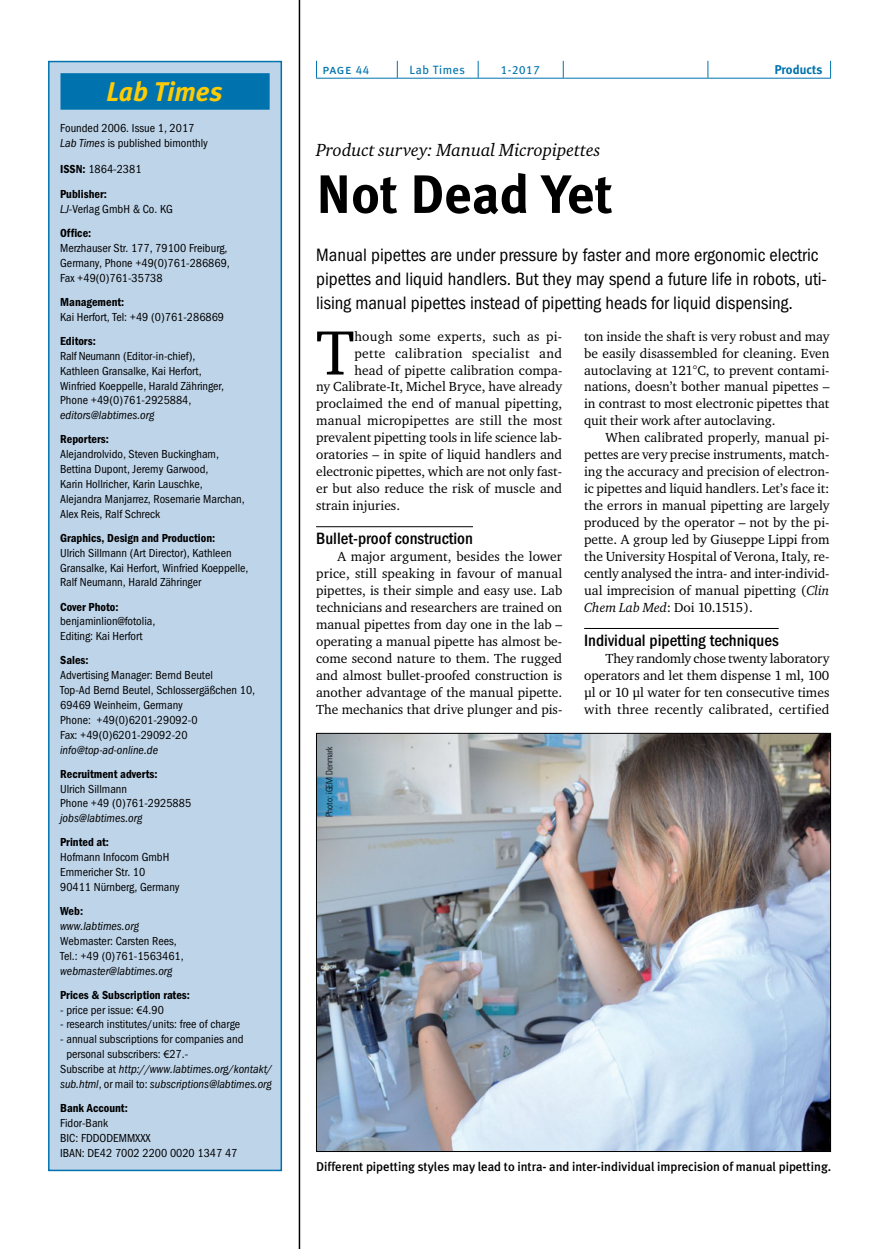
<style>
.page{position:relative;width:879px;height:1249px;background:#fff}
.page>*{position:absolute;margin:0;border:0;box-sizing:border-box;transform-origin:0 0}
.t1{font:64.05px "Charter ITC";color:#000}
.t2{font:700 54px "Meta Plus";color:#000}
.t3{font:italic 700 27px "Meta Plus";color:#ffcb05}
.t4{font:18px/24px "Franklin Gothic Book Cond ITC";color:#000}
.t5{font:italic 18px "Charter ITC";color:#000}
.t6{font:16.5px "Franklin Gothic Medi Cond ITC";color:#000}
.t7{font:13.5px/17px "Charter ITC";color:#000;text-align:justify}
.t8{font:13.5px "Charter ITC";letter-spacing:.035em;color:#000}
.t9{font:13.5px "Charter ITC";letter-spacing:.02em;color:#000}
.t10{font:13.5px "Meta Plus Book Caps";color:#0073ae}
.t11{font:500 12.75px "Meta Plus";color:#000}
.t12{font:700 12.75px "Meta Plus";color:#0073ae}
.t13{font:12px "Meta Plus";letter-spacing:.05em;color:#0073ae}
.t14{font:12px "Meta Plus Book Caps";color:#0073ae}
.t15{font:11.7px/14.9px "Franklin Gothic Book Cond ITC";color:#000}
.t16{font:italic 11.7px "Franklin Gothic Book Cond ITC";color:#000}
.t17{font:11.7px "Franklin Gothic Demi Cond ITC";color:#000}
.t18{font:300 condensed 9px "Zurich BT";color:#000}
.s1{font-style:italic}
.s2{font-family:"Franklin Gothic Demi Cond ITC"}
.s3{font-family:"Myriad Pro"}
.s4{font-style:normal}
.s5{font-size:12px}
</style>
<div class="page">
<hr style="left:316px;top:78px;width:514px;height:1px;background:#0073ae">
<svg style="left:316px;top:61px;width:1px;height:17px"></svg>
<svg style="left:397px;top:61px;width:1px;height:17px"></svg>
<svg style="left:707px;top:61px;width:1px;height:17px"></svg>
<svg style="left:830px;top:61px;width:1px;height:17px"></svg>
<svg style="left:562px;top:61px;width:1px;height:17px"></svg>
<svg style="left:477px;top:61px;width:1px;height:17px"></svg>
<hr style="left:299px;top:0;width:1px;height:1248px;background:#000">
<hr style="left:316px;top:526px;width:157px;height:1px;background:#000">
<hr style="left:584px;top:628px;width:194px;height:1px;background:#000">
<div style="left:49px;top:62px;width:232px;height:1108px;background:#bed4e9"></div>
<div style="left:48px;top:61px;width:234px;height:1110px;border:2px solid #0073ae"></div>
<div style="left:61px;top:74px;width:208px;height:35px;background:#0073ae"></div>
<img style="left:318px;top:735px;width:510px;height:414px">
<h3 class="t3" style="left:106px;top:76px;width:118px">Lab Times</h3>
<p class="t15" style="left:60px;top:121px;width:149px">Founded 2006. Issue 1, 2017<br><span class="s1">Lab Times</span> is published bimonthly</p>
<p class="t15" style="left:60px;top:161px;width:83px"><span class="s2">ISSN:</span> 1864-2381</p>
<p class="t17" style="left:60px;top:187px;width:48px">Publisher:</p>
<p class="t15" style="left:60px;top:202px;width:114px"><span class="s1">LJ</span>-Verlag GmbH &amp; Co. KG</p>
<p class="t17" style="left:60px;top:226px;width:33px">Office:</p>
<p class="t15" style="left:60px;top:241px;width:171px">Merzhauser Str. 177, 79100 Freiburg,<br>Germany, Phone +49(0)761-286869,<br>Fax +49(0)761-35738</p>
<p class="t17" style="left:60px;top:295px;width:66px">Management:</p>
<p class="t15" style="left:60px;top:309px;width:165px">Kai Herfort, Tel: +49 (0)761-286869</p>
<p class="t17" style="left:60px;top:334px;width:37px">Editors:</p>
<p class="t15" style="left:60px;top:348px;width:165px">Ralf Neumann (Editor-in-chief), Kathleen Gransalke, Kai Herfort, Winfried Koeppelle, Harald Zähringer, Phone +49(0)761-2925884,</p>
<p class="t16" style="left:60px;top:408px;width:96px">editors@labtimes.org</p>
<p class="t17" style="left:60px;top:432px;width:50px">Reporters:</p>
<p class="t15" style="left:60px;top:447px;width:186px">Alejandrolvido, Steven Buckingham, Bettina Dupont, Jeremy Garwood,<br>Karin Hollricher, Karin Lauschke, Alejandra Manjarrez, Rosemarie Marchan, Alex Reis, Ralf Schreck</p>
<p class="t17" style="left:60px;top:531px;width:157px">Graphics, Design and Production:</p>
<p class="t15" style="left:60px;top:545px;width:190px">Ulrich Sillmann (Art Director), Kathleen<br>Gransalke, Kai Herfort, Winfried Koeppelle,<br>Ralf Neumann, Harald Zähringer</p>
<p class="t17" style="left:60px;top:599px;width:60px">Cover Photo:</p>
<p class="t15" style="left:60px;top:614px;width:97px">benjaminlion@fotolia,<br>Editing: Kai Herfort</p>
<p class="t17" style="left:60px;top:653px;width:30px">Sales:</p>
<p class="t15" style="left:60px;top:668px;width:196px">Advertising Manager: Bernd Beutel<br>Top-Ad Bernd Beutel, Schlossergäßchen 10,<br>69469 Weinheim, Germany<br>Phone: +49(0)6201-29092-0<br>Fax: +49(0)6201-29092-20</p>
<p class="t16" style="left:60px;top:743px;width:99px">info@top-ad-online.de</p>
<p class="t17" style="left:60px;top:766px;width:99px">Recruitment adverts:</p>
<p class="t15" style="left:60px;top:781px;width:132px">Ulrich Sillmann<br>Phone +49 (0)761-2925885</p>
<p class="t16" style="left:60px;top:811px;width:84px">jobs@labtimes.org</p>
<p class="t17" style="left:60px;top:835px;width:50px">Printed at:</p>
<p class="t15" style="left:60px;top:850px;width:121px">Hofmann Infocom GmbH<br>Emmericher Str. 10<br>90411 Nürnberg, Germany</p>
<p class="t17" style="left:60px;top:904px;width:24px">Web:</p>
<p class="t16" style="left:60px;top:919px;width:80px">www.labtimes.org</p>
<p class="t15" style="left:60px;top:933px;width:125px">Webmaster: Carsten Rees,<br>Tel.: +49 (0)761-1563461,</p>
<p class="t16" style="left:60px;top:963px;width:114px">webmaster@labtimes.org</p>
<p class="t17" style="left:60px;top:987px;width:131px">Prices &amp; Subscription rates:</p>
<p class="t15" style="left:60px;top:1002px;width:105px">- price per issue: <span class="s3">€</span>4.90</p>
<p class="t15" style="left:60px;top:1017px;width:181px">- research institutes/units: free of charge</p>
<p class="t15" style="left:60px;top:1031px;width:185px">- annual subscriptions for companies and</p>
<p class="t15" style="left:66px;top:1046px;width:123px">personal subscribers: <span class="s3">€</span>27.-</p>
<p class="t16" style="left:60px;top:1062px;width:213px"><span class="s4">Subscribe at</span> http://www.labtimes.org/kontakt/</p>
<p class="t16" style="left:60px;top:1077px;width:213px">sub.html<span class="s4">, or mail to:</span> subscriptions@labtimes.org</p>
<p class="t17" style="left:60px;top:1101px;width:69px">Bank Account:</p>
<p class="t15" style="left:60px;top:1115px;width:179px">Fidor-Bank<br>BIC: FDDODEMMXXX<br>IBAN: DE42 7002 2200 0020 1347 47</p>
<p class="t10" style="left:322px;top:61px;width:48px">page <span class="s5">44</span></p>
<p class="t13" style="left:409px;top:63px;width:57px">Lab Times</p>
<p class="t14" style="left:501px;top:63px;width:40px">1-2017</p>
<p class="t12" style="left:774px;top:62px;width:50px">Products</p>
<h3 class="t5" style="left:316px;top:139px;width:286px">Product survey: Manual Micropipettes</h3>
<h2 class="t2" style="left:316px;top:163px;width:298px">Not Dead Yet</h2>
<h3 class="t4" style="left:316px;top:243px;width:512px">Manual pipettes are under pressure by faster and more ergonomic electric pipettes and liquid handlers. But they may spend a future life in robots, uti&shy;lising manual pipettes instead of pipetting heads for liquid dispensing.</h3>
<h1 class="t1" style="left:316px;top:312px;width:40px">T</h1>
<p class="t9" style="left:354px;top:327px;width:209px">hough some experts, such as pi-</p>
<p class="t8" style="left:354px;top:344px;width:209px">pette calibration specialist and</p>
<p class="t7" style="left:354px;top:361px;width:209px">head of pipette calibration compa-</p>
<p class="t7" style="left:316px;top:378px;width:247px">ny Calibrate-It, Michel Bryce, have already</p>
<p class="t7" style="left:316px;top:395px;width:248px">proclaimed the end of manual pipetting,</p>
<p class="t7" style="left:316px;top:412px;width:248px">manual micropipettes are still the most</p>
<p class="t7" style="left:316px;top:429px;width:247px">prevalent pipetting tools in life science lab-</p>
<p class="t7" style="left:316px;top:446px;width:247px">oratories – in spite of liquid handlers and</p>
<p class="t7" style="left:316px;top:463px;width:247px">electronic pipettes, which are not only fast-</p>
<p class="t7" style="left:316px;top:480px;width:247px">er but also reduce the risk of muscle and</p>
<p class="t7" style="left:316px;top:497px;width:85px">strain injuries.</p>
<p class="t6" style="left:316px;top:529px;width:158px">Bullet-proof construction</p>
<p class="t7" style="left:316px;top:547px;width:248px;text-indent:21px">A major argument, besides the lower price, still speaking in favour of manual pipettes, is their simple and easy use. Lab technicians and researchers are trained on manual pipettes from day one in the lab – operating a manual pipette has almost be&shy;come second nature to them. The rugged and almost bullet-proofed construction is another advantage of the manual pipette.<br>The mechanics that drive plunger and pis-</p>
<p class="t18" style="left:324px;top:816px;width:72px;rotate:-90deg">Photo: iGEM Denmark</p>
<p class="t7" style="left:584px;top:327px;width:247px">ton inside the shaft is very robust and may be easily disassembled for cleaning. Even autoclaving at 121°C, to prevent contami&shy;nations, doesn’t bother manual pipettes – in contrast to most electronic pipettes that quit their work after autoclaving.</p>
<p class="t7" style="left:584px;top:429px;width:247px;text-indent:21px">When calibrated properly, manual pi&shy;pettes are very precise instruments, match&shy;ing the accuracy and precision of electron&shy;ic pipettes and liquid handlers. Let’s face it: the errors in manual pipetting are largely produced by the operator – not by the pi&shy;pette. A group led by Giuseppe Lippi from the University Hospital of Verona, Italy, re&shy;cently analysed the intra- and inter-individ&shy;ual imprecision of manual pipetting (<span class="s1">Clin Chem Lab Med</span>: Doi 10.1515).</p>
<p class="t6" style="left:584px;top:630px;width:196px">Individual pipetting techniques</p>
<p class="t7" style="left:584px;top:649px;width:247px;text-indent:21px">They randomly chose twenty laboratory operators and let them dispense 1 ml, 100 µl or 10 µl water for ten consecutive times with three recently calibrated, certified</p>
<p class="t11" style="left:316px;top:1158px;width:516px">Different pipetting styles may lead to intra- and inter-individual imprecision of manual pipetting.</p>
</div>
